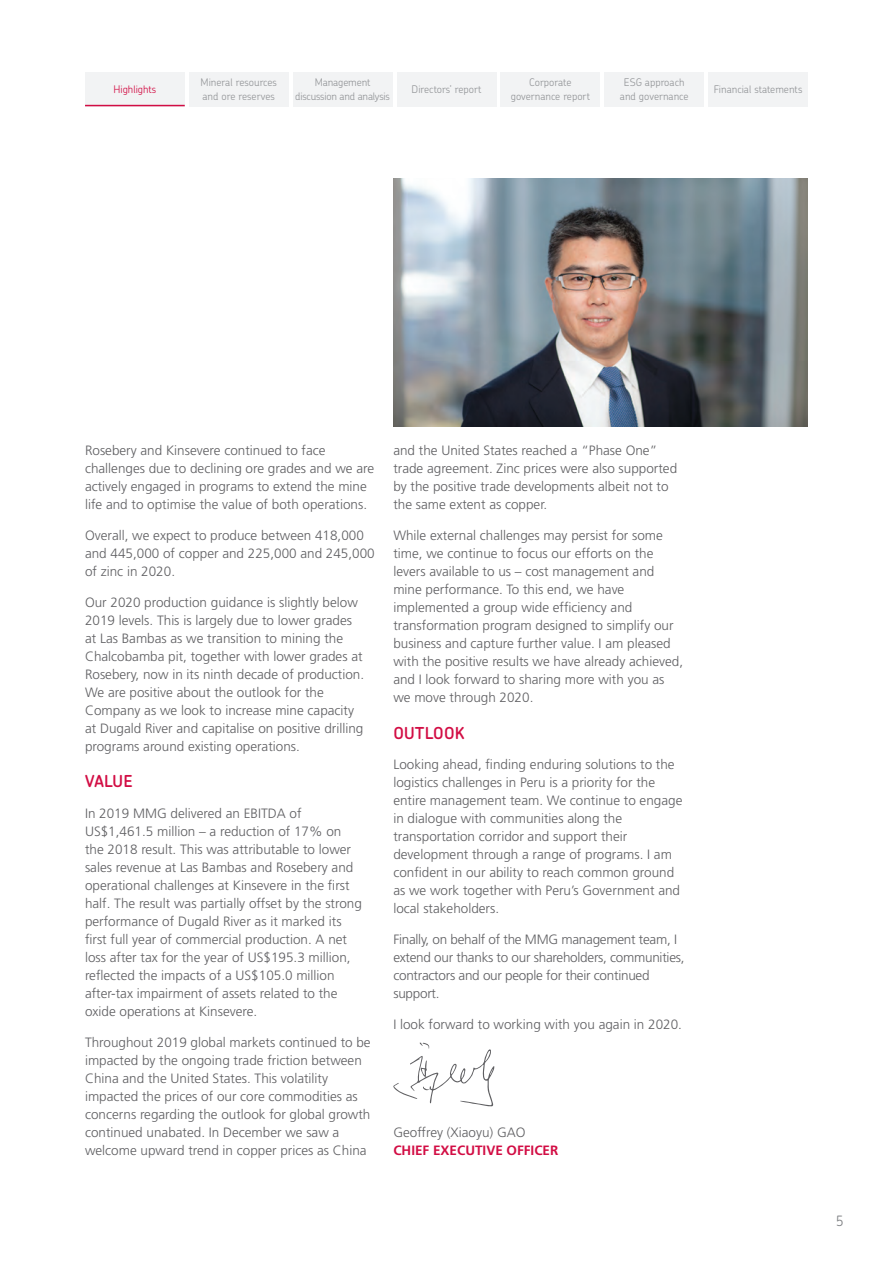
<style>
.page{position:relative;width:893px;height:1263px;background:#fff}
.page>*{position:absolute;margin:0;border:0;box-sizing:border-box;transform-origin:0 0}
.t1{font:600 16.5px "Chevin Std";letter-spacing:.015em;color:#d20d44}
.t2{font:300 14.25px "Chevin Std";color:#7d7f82}
.t3{font:300 13.5px/18px "Frutiger LT";color:#5f5f62}
.t4{font:300 13.5px/18px "Frutiger LT";letter-spacing:-.02em;color:#5f5f62}
.t5{font:700 13.5px "Frutiger LT";color:#d20d44}
.t6{font:300 10.5px/13.5px "Chevin Std";color:#939598;text-align:center}
.t7{font:300 10.5px/13.5px "Chevin Std";letter-spacing:-.02em;color:#939598;text-align:center}
.t8{font:300 10.5px "Chevin Std";color:#d20d44}
</style>
<div class="page">
<div style="left:85px;top:72px;width:100px;height:34px;background:#f2f3f4"></div>
<div style="left:189px;top:72px;width:100px;height:34px;background:#f2f3f4"></div>
<div style="left:293px;top:72px;width:99px;height:34px;background:#f2f3f4"></div>
<div style="left:397px;top:72px;width:99px;height:34px;background:#f2f3f4"></div>
<div style="left:500px;top:72px;width:100px;height:34px;background:#f2f3f4"></div>
<div style="left:604px;top:72px;width:100px;height:34px;background:#f2f3f4"></div>
<div style="left:708px;top:72px;width:100px;height:34px;background:#f2f3f4"></div>
<hr style="left:85px;top:105px;width:100px;height:1px;background:#d20d44">
<svg style="left:393px;top:1042px;width:101px;height:64px"></svg>
<img style="left:393px;top:178px;width:415px;height:248px">
<p class="t8" style="left:113px;top:82px;width:44px">Highlights</p>
<p class="t6" style="left:201px;top:76px;width:78px;text-align:left">Mineral resources and ore reserves</p>
<p class="t7" style="left:295px;top:76px;width:96px">Management discussion and analysis</p>
<p class="t6" style="left:412px;top:82px;width:71px">Directors’ report</p>
<p class="t6" style="left:511px;top:76px;width:81px">Corporate governance report</p>
<p class="t6" style="left:620px;top:76px;width:70px">ESG approach and governance</p>
<p class="t6" style="left:714px;top:82px;width:90px">Financial statements</p>
<p class="t3" style="left:85px;top:442px;width:291px">Rosebery and Kinsevere continued to face challenges due to declining ore grades and we are actively engaged in programs to extend the mine life and to optimise the value of both operations.</p>
<p class="t3" style="left:85px;top:526px;width:291px">Overall, we expect to produce between 418,000 and 445,000 of copper and 225,000 and 245,000 of zinc in 2020.</p>
<p class="t3" style="left:85px;top:593px;width:281px">Our 2020 production guidance is slightly below 2019 levels. This is largely due to lower grades at Las Bambas as we transition to mining the Chalcobamba pit, together with lower grades at Rosebery, now in its ninth decade of production.<br>We are positive about the outlook for the Company as we look to increase mine capacity at Dugald River and capitalise on positive drilling programs around existing operations.</p>
<p class="t1" style="left:85px;top:770px;width:49px">VALUE</p>
<p class="t3" style="left:85px;top:804px;width:278px">In 2019 MMG delivered an EBITDA of US$1,461.5 million – a reduction of 17% on the 2018 result. This was attributable to lower sales revenue at Las Bambas and Rosebery and operational challenges at Kinsevere in the first half. The result was partially offset by the strong performance of Dugald River as it marked its first full year of commercial production. A net loss after tax for the year of US$195.3 million, reflected the impacts of a US$105.0 million after-tax impairment of assets related to the oxide operations at Kinsevere.</p>
<p class="t3" style="left:85px;top:1033px;width:287px">Throughout 2019 global markets continued to be impacted by the ongoing trade friction between China and the United States. This volatility impacted the prices of our core commodities as concerns regarding the outlook for global growth continued unabated. In December we saw a welcome upward trend in copper prices as China</p>
<p class="t3" style="left:393px;top:442px;width:285px">and the United States reached a “Phase One” trade agreement. Zinc prices were also supported by the positive trade developments albeit not to the same extent as copper.</p>
<p class="t3" style="left:393px;top:526px;width:291px">While external challenges may persist for some time, we continue to focus our efforts on the levers available to us – cost management and mine performance. To this end, we have implemented a group wide efficiency and transformation program designed to simplify our business and capture further value. I am pleased with the positive results we have already achieved, and I look forward to sharing more with you as we move through 2020.</p>
<p class="t1" style="left:393px;top:722px;width:73px">OUTLOOK</p>
<p class="t3" style="left:393px;top:756px;width:291px">Looking ahead, finding enduring solutions to the logistics challenges in Peru is a priority for the entire management team. We continue to engage in dialogue with communities along the transportation corridor and support their development through a range of programs. I am confident in our ability to reach common ground as we work together with Peru’s Government and local stakeholders.</p>
<p class="t4" style="left:393px;top:930px;width:293px">Finally, on behalf of the MMG management team, I extend our thanks to our shareholders, communities, contractors and our people for their continued support.</p>
<p class="t3" style="left:393px;top:1015px;width:290px">I look forward to working with you again in 2020.</p>
<p class="t3" style="left:393px;top:1124px;width:134px">Geoffrey (Xiaoyu) GAO</p>
<p class="t5" style="left:393px;top:1142px;width:167px">CHIEF EXECUTIVE OFFICER</p>
<p class="t2" style="left:836px;top:1211px;width:9px">5</p>
</div>
